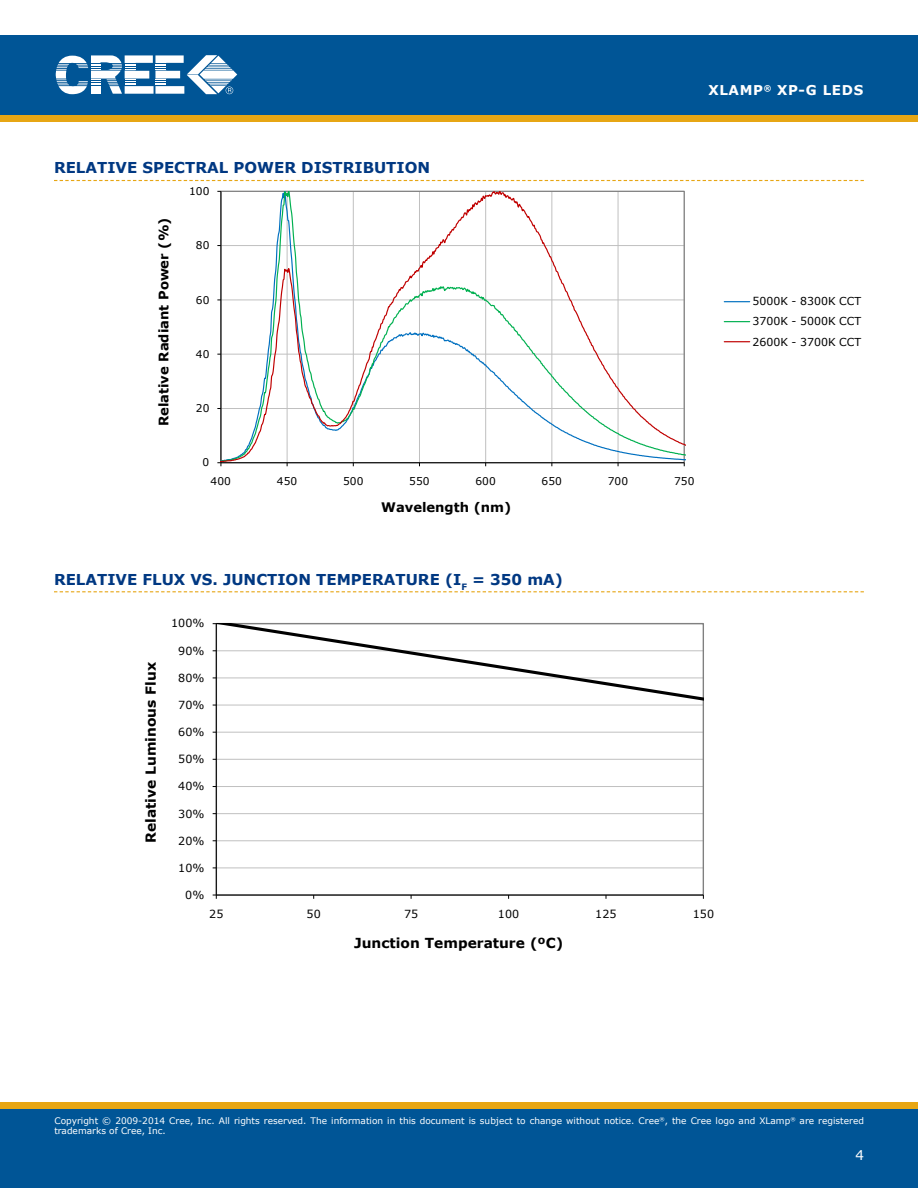
<style>
.page{position:relative;width:918px;height:1188px;background:#fff}
.page>*{position:absolute;margin:0;border:0;box-sizing:border-box;transform-origin:0 0}
.t1{font:700 15px "Verdana";color:#003882}
.t2{font:700 13.8px "Verdana";color:#000}
.t3{font:700 13.5px "Verdana";letter-spacing:.05em;color:#fff}
.t4{font:13.5px "Verdana";color:#fff}
.t5{font:700 13.2px "Verdana";color:#000}
.t6{font:11.1px "Verdana";letter-spacing:.005em;color:#000}
.t7{font:10.95px/20.1px "Verdana";color:#000;text-align:justify}
.t8{font:10.65px "Verdana";letter-spacing:.005em;color:#000}
.t9{font:9px/10.8px "Verdana";color:#fff}
</style>
<div class="page">
<div style="left:0;top:115px;width:918px;height:7px;background:#e7a614"></div>
<div style="left:0;top:35px;width:918px;height:80px;background:#005596"></div>
<svg style="left:56px;top:55px;width:181px;height:39px"></svg>
<div style="left:0;top:1108px;width:918px;height:80px;background:#005596"></div>
<div style="left:0;top:1102px;width:918px;height:6px;background:#e7a614"></div>
<svg style="left:54px;top:180px;width:810px;height:1px"></svg>
<svg style="left:54px;top:591px;width:810px;height:1px"></svg>
<svg style="left:217px;top:462px;width:5px;height:4px"></svg>
<svg style="left:221px;top:191px;width:465px;height:273px"></svg>
<svg style="left:724px;top:301px;width:26px;height:1px"></svg>
<svg style="left:724px;top:321px;width:26px;height:1px"></svg>
<svg style="left:724px;top:341px;width:26px;height:1px"></svg>
<hr style="left:216px;top:868px;width:487px;height:1px;background:#c0c0c0">
<hr style="left:216px;top:841px;width:487px;height:1px;background:#c0c0c0">
<hr style="left:216px;top:813px;width:487px;height:1px;background:#c0c0c0">
<hr style="left:216px;top:786px;width:487px;height:1px;background:#c0c0c0">
<hr style="left:216px;top:759px;width:487px;height:1px;background:#c0c0c0">
<hr style="left:216px;top:624px;width:1px;height:271px;background:#000">
<hr style="left:216px;top:895px;width:487px;height:1px;background:#000">
<svg style="left:216px;top:624px;width:487px;height:122px"></svg>
<h3 class="t3" style="left:708px;top:81px;width:156px">XLAMP<sup>®</sup> XP-G LEDS</h3>
<h1 class="t1" style="left:54px;top:157px;width:378px">RELATIVE SPECTRAL POWER DISTRIBUTION</h1>
<h3 class="t5" style="left:155px;top:426px;width:210px;rotate:-90deg">Relative Radiant Power (%)</h3>
<p class="t8" style="left:189px;top:184px;width:22px">100</p>
<p class="t8" style="left:196px;top:239px;width:15px">80</p>
<p class="t8" style="left:196px;top:293px;width:15px">60</p>
<p class="t8" style="left:196px;top:347px;width:15px">40</p>
<p class="t8" style="left:196px;top:401px;width:15px">20</p>
<p class="t8" style="left:203px;top:456px;width:8px">0</p>
<p class="t8" style="left:211px;top:474px;width:22px">400</p>
<p class="t8" style="left:277px;top:474px;width:22px">450</p>
<p class="t8" style="left:343px;top:474px;width:22px">500</p>
<p class="t8" style="left:409px;top:474px;width:22px">550</p>
<p class="t8" style="left:475px;top:474px;width:22px">600</p>
<p class="t8" style="left:542px;top:474px;width:22px">650</p>
<p class="t8" style="left:608px;top:474px;width:22px">700</p>
<p class="t8" style="left:674px;top:474px;width:22px">750</p>
<h3 class="t5" style="left:381px;top:499px;width:132px">Wavelength (nm)</h3>
<h1 class="t1" style="left:54px;top:569px;width:511px">RELATIVE FLUX VS. JUNCTION TEMPERATURE (I <sub>F</sub> = 350 MA)</h1>
<p class="t6" style="left:171px;top:616px;width:35px">100%</p>
<h2 class="t2" style="left:142px;top:843px;width:182px;rotate:-90deg">Relative Luminous Flux</h2>
<p class="t6" style="left:178px;top:644px;width:28px">90%</p>
<p class="t6" style="left:178px;top:671px;width:28px">80%</p>
<p class="t6" style="left:178px;top:698px;width:28px">70%</p>
<p class="t6" style="left:178px;top:725px;width:28px">60%</p>
<p class="t6" style="left:178px;top:752px;width:28px">50%</p>
<p class="t6" style="left:178px;top:779px;width:28px">40%</p>
<p class="t6" style="left:178px;top:806px;width:28px">30%</p>
<p class="t6" style="left:178px;top:834px;width:28px">20%</p>
<p class="t6" style="left:178px;top:861px;width:28px">10%</p>
<p class="t6" style="left:185px;top:888px;width:21px">0%</p>
<p class="t7" style="left:752px;top:291px;width:110px">5000K - 8300K CCT 3700K - 5000K CCT 2600K - 3700K CCT</p>
<p class="t6" style="left:209px;top:907px;width:16px">25</p>
<p class="t6" style="left:307px;top:907px;width:16px">50</p>
<p class="t6" style="left:404px;top:907px;width:16px">75</p>
<p class="t6" style="left:498px;top:907px;width:23px">100</p>
<p class="t6" style="left:595px;top:907px;width:23px">125</p>
<p class="t6" style="left:693px;top:907px;width:23px">150</p>
<h2 class="t2" style="left:354px;top:934px;width:211px">Junction Temperature (ºC)</h2>
<p class="t9" style="left:54px;top:1115px;width:811px">Copyright © 2009-2014 Cree, Inc. All rights reserved. The information in this document is subject to change without notice. Cree<sup>®</sup>, the Cree logo and XLamp<sup>®</sup> are registered trademarks of Cree, Inc.</p>
<h3 class="t4" style="left:855px;top:1146px;width:10px">4</h3>
</div>
